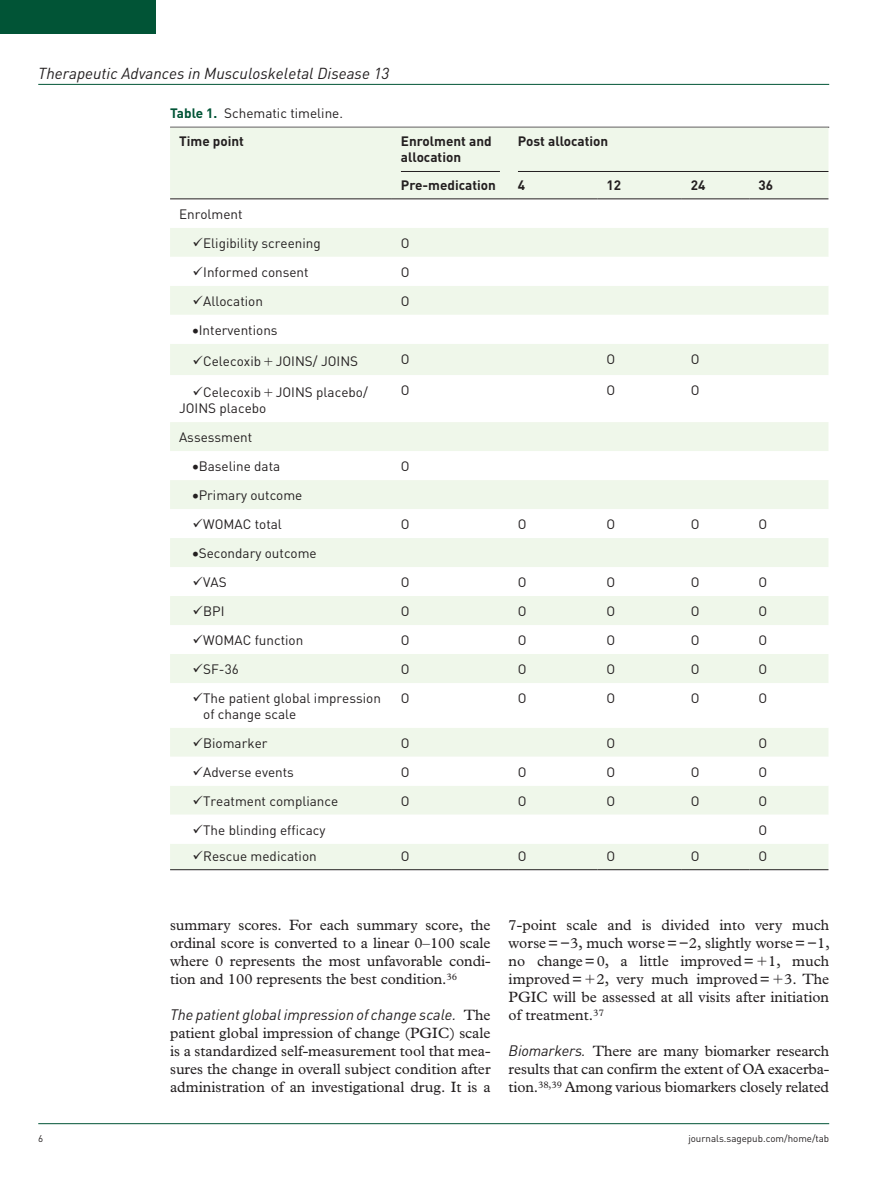
<style>
.page{position:relative;width:893px;height:1191px;background:#fff}
.page>*{position:absolute;margin:0;border:0;box-sizing:border-box;transform-origin:0 0}
.t1{font:italic 15.75px "DIN";color:#231f20}
.t2{font:15px/18px "Plantin Std";letter-spacing:-.005em;color:#231f20;text-align:justify}
.t3{font:italic 15px "DIN";color:#231f20}
.t4{font:13.5px/15.8px "DIN";color:#231f20}
.t5{font:700 13.5px/15.8px "DIN";color:#231f20}
.t6{font:9.75px "DIN";color:#231f20}
.s1{font-weight:700;color:#015436}
.s2{font-weight:700}
.s3{font-family:"Plantin Std";font-style:normal}
.s4{font-family:"DIN";font-style:italic}
</style>
<div class="page">
<hr style="left:38px;top:84px;width:791px;height:1px;background:#015436">
<hr style="left:38px;top:1123px;width:791px;height:1px;background:#015436">
<div style="left:0;top:0;width:155px;height:34px;background:#015436"></div>
<hr style="left:170px;top:127px;width:659px;height:1px;background:#231f20">
<div style="left:170px;top:128px;width:658px;height:741px;background:#eff7ea"></div>
<svg style="left:170px;top:199px;width:658px;height:644px"></svg>
<hr style="left:170px;top:198px;width:222px;height:1px;background:#231f20">
<hr style="left:392px;top:198px;width:117px;height:1px;background:#231f20">
<hr style="left:509px;top:198px;width:89px;height:1px;background:#231f20">
<hr style="left:598px;top:198px;width:84px;height:1px;background:#231f20">
<hr style="left:682px;top:198px;width:67px;height:1px;background:#231f20">
<hr style="left:749px;top:198px;width:79px;height:1px;background:#231f20">
<hr style="left:170px;top:869px;width:222px;height:1px;background:#231f20">
<hr style="left:392px;top:869px;width:117px;height:1px;background:#231f20">
<hr style="left:509px;top:869px;width:89px;height:1px;background:#231f20">
<hr style="left:598px;top:869px;width:84px;height:1px;background:#231f20">
<hr style="left:682px;top:869px;width:67px;height:1px;background:#231f20">
<hr style="left:749px;top:869px;width:79px;height:1px;background:#231f20">
<hr style="left:401px;top:171px;width:99px;height:1px;background:#231f20">
<hr style="left:518px;top:171px;width:310px;height:1px;background:#231f20">
<svg style="left:264px;top:358px;width:8px;height:8px"></svg>
<svg style="left:264px;top:389px;width:8px;height:8px"></svg>
<p class="t1" style="left:38px;top:63px;width:353px">Therapeutic Advances in Musculoskeletal Disease 13</p>
<p class="t4" style="left:179px;top:98px;width:165px;line-height:28.5px;text-indent:-9px"><span class="s1">Table 1.</span> Schematic timeline.<br><span class="s2">Time point</span></p>
<p class="t5" style="left:401px;top:133px;width:92px">Enrolment and allocation</p>
<p class="t5" style="left:518px;top:133px;width:92px">Post allocation</p>
<p class="t5" style="left:401px;top:176px;width:97px">Pre-medication</p>
<p class="t5" style="left:518px;top:176px;width:9px">4</p>
<p class="t5" style="left:607px;top:176px;width:16px">12</p>
<p class="t5" style="left:691px;top:176px;width:16px">24</p>
<p class="t5" style="left:758px;top:176px;width:16px">36</p>
<p class="t4" style="left:179px;top:206px;width:65px">Enrolment</p>
<p class="t4" style="left:193px;top:235px;width:130px">✓Eligibility screening</p>
<p class="t4" style="left:401px;top:235px;width:10px">O</p>
<p class="t4" style="left:193px;top:264px;width:118px">✓Informed consent</p>
<p class="t4" style="left:401px;top:264px;width:10px">O</p>
<p class="t4" style="left:193px;top:293px;width:72px">✓Allocation</p>
<p class="t4" style="left:401px;top:293px;width:10px">O</p>
<p class="t4" style="left:193px;top:322px;width:87px">•Interventions</p>
<p class="t4" style="left:193px;top:353px;width:167px">✓Celecoxib JOINS/ JOINS</p>
<p class="t4" style="left:401px;top:351px;width:10px">O</p>
<p class="t4" style="left:607px;top:351px;width:10px">O</p>
<p class="t4" style="left:691px;top:351px;width:10px">O</p>
<p class="t4" style="left:179px;top:384px;width:190px;text-indent:14px">✓Celecoxib JOINS placebo/<br>JOINS placebo</p>
<p class="t4" style="left:401px;top:382px;width:10px">O</p>
<p class="t4" style="left:607px;top:382px;width:10px">O</p>
<p class="t4" style="left:691px;top:382px;width:10px">O</p>
<p class="t4" style="left:179px;top:429px;width:75px">Assessment</p>
<p class="t4" style="left:193px;top:458px;width:89px">•Baseline data</p>
<p class="t4" style="left:401px;top:458px;width:10px">O</p>
<p class="t4" style="left:193px;top:487px;width:111px">•Primary outcome</p>
<p class="t4" style="left:193px;top:516px;width:91px">✓WOMAC total</p>
<p class="t4" style="left:401px;top:516px;width:10px">O</p>
<p class="t4" style="left:518px;top:516px;width:10px">O</p>
<p class="t4" style="left:607px;top:516px;width:10px">O</p>
<p class="t4" style="left:691px;top:516px;width:10px">O</p>
<p class="t4" style="left:758px;top:516px;width:10px">O</p>
<p class="t4" style="left:193px;top:545px;width:126px">•Secondary outcome</p>
<p class="t4" style="left:193px;top:574px;width:36px">✓VAS</p>
<p class="t4" style="left:401px;top:574px;width:10px">O</p>
<p class="t4" style="left:518px;top:574px;width:10px">O</p>
<p class="t4" style="left:607px;top:574px;width:10px">O</p>
<p class="t4" style="left:691px;top:574px;width:10px">O</p>
<p class="t4" style="left:758px;top:574px;width:10px">O</p>
<p class="t4" style="left:193px;top:603px;width:33px">✓BPI</p>
<p class="t4" style="left:401px;top:603px;width:10px">O</p>
<p class="t4" style="left:518px;top:603px;width:10px">O</p>
<p class="t4" style="left:607px;top:603px;width:10px">O</p>
<p class="t4" style="left:691px;top:603px;width:10px">O</p>
<p class="t4" style="left:758px;top:603px;width:10px">O</p>
<p class="t4" style="left:193px;top:632px;width:112px">✓WOMAC function</p>
<p class="t4" style="left:401px;top:632px;width:10px">O</p>
<p class="t4" style="left:518px;top:632px;width:10px">O</p>
<p class="t4" style="left:607px;top:632px;width:10px">O</p>
<p class="t4" style="left:691px;top:632px;width:10px">O</p>
<p class="t4" style="left:758px;top:632px;width:10px">O</p>
<p class="t4" style="left:193px;top:661px;width:48px">✓SF-36</p>
<p class="t4" style="left:401px;top:661px;width:10px">O</p>
<p class="t4" style="left:518px;top:661px;width:10px">O</p>
<p class="t4" style="left:607px;top:661px;width:10px">O</p>
<p class="t4" style="left:691px;top:661px;width:10px">O</p>
<p class="t4" style="left:758px;top:661px;width:10px">O</p>
<p class="t4" style="left:203px;top:690px;width:179px;text-indent:-11px">✓The patient global impression of change scale</p>
<p class="t4" style="left:401px;top:690px;width:10px">O</p>
<p class="t4" style="left:518px;top:690px;width:10px">O</p>
<p class="t4" style="left:607px;top:690px;width:10px">O</p>
<p class="t4" style="left:691px;top:690px;width:10px">O</p>
<p class="t4" style="left:758px;top:690px;width:10px">O</p>
<p class="t4" style="left:193px;top:735px;width:76px">✓Biomarker</p>
<p class="t4" style="left:401px;top:735px;width:10px">O</p>
<p class="t4" style="left:607px;top:735px;width:10px">O</p>
<p class="t4" style="left:758px;top:735px;width:10px">O</p>
<p class="t4" style="left:193px;top:764px;width:103px">✓Adverse events</p>
<p class="t4" style="left:401px;top:764px;width:10px">O</p>
<p class="t4" style="left:518px;top:764px;width:10px">O</p>
<p class="t4" style="left:607px;top:764px;width:10px">O</p>
<p class="t4" style="left:691px;top:764px;width:10px">O</p>
<p class="t4" style="left:758px;top:764px;width:10px">O</p>
<p class="t4" style="left:193px;top:792px;width:147px">✓Treatment compliance</p>
<p class="t4" style="left:401px;top:792px;width:10px">O</p>
<p class="t4" style="left:518px;top:792px;width:10px">O</p>
<p class="t4" style="left:607px;top:792px;width:10px">O</p>
<p class="t4" style="left:691px;top:792px;width:10px">O</p>
<p class="t4" style="left:758px;top:792px;width:10px">O</p>
<p class="t4" style="left:193px;top:821px;width:134px">✓The blinding efficacy</p>
<p class="t4" style="left:758px;top:821px;width:10px">O</p>
<p class="t4" style="left:193px;top:847px;width:126px">✓Rescue medication</p>
<p class="t4" style="left:401px;top:847px;width:10px">O</p>
<p class="t4" style="left:518px;top:847px;width:10px">O</p>
<p class="t4" style="left:607px;top:847px;width:10px">O</p>
<p class="t4" style="left:691px;top:847px;width:10px">O</p>
<p class="t4" style="left:758px;top:847px;width:10px">O</p>
<p class="t2" style="left:170px;top:916px;width:322px">summary scores. For each summary score, the ordinal score is converted to a linear 0–100 scale where 0 represents the most unfavorable condi&shy;tion and 100 represents the best condition.<sup>36</sup></p>
<p class="t3" style="left:170px;top:1005px;width:322px">The patient global impression of change scale. <span class="s3">The</span></p>
<p class="t2" style="left:170px;top:1024px;width:322px">patient global impression of change (PGIC) scale is a standardized self-measurement tool that mea&shy;sures the change in overall subject condition after administration of an investigational drug. It is a</p>
<p class="t2" style="left:509px;top:916px;width:323px">7-point scale and is divided into very much worse=−3, much worse=−2, slightly worse=−1, no change=0, a little improved= 1, much improved= 2, very much improved= 3. The PGIC will be assessed at all visits after initiation of treatment.<sup>37</sup></p>
<p class="t2" style="left:509px;top:1042px;width:322px"><span class="s4">Biomarkers.</span> There are many biomarker research results that can confirm the extent of OA exacerba&shy;tion.<sup>38,39</sup> Among various biomarkers closely related</p>
<p class="t6" style="left:38px;top:1132px;width:7px">6</p>
<p class="t6" style="left:688px;top:1132px;width:142px">journals.sagepub.com/home/tab</p>
</div>
